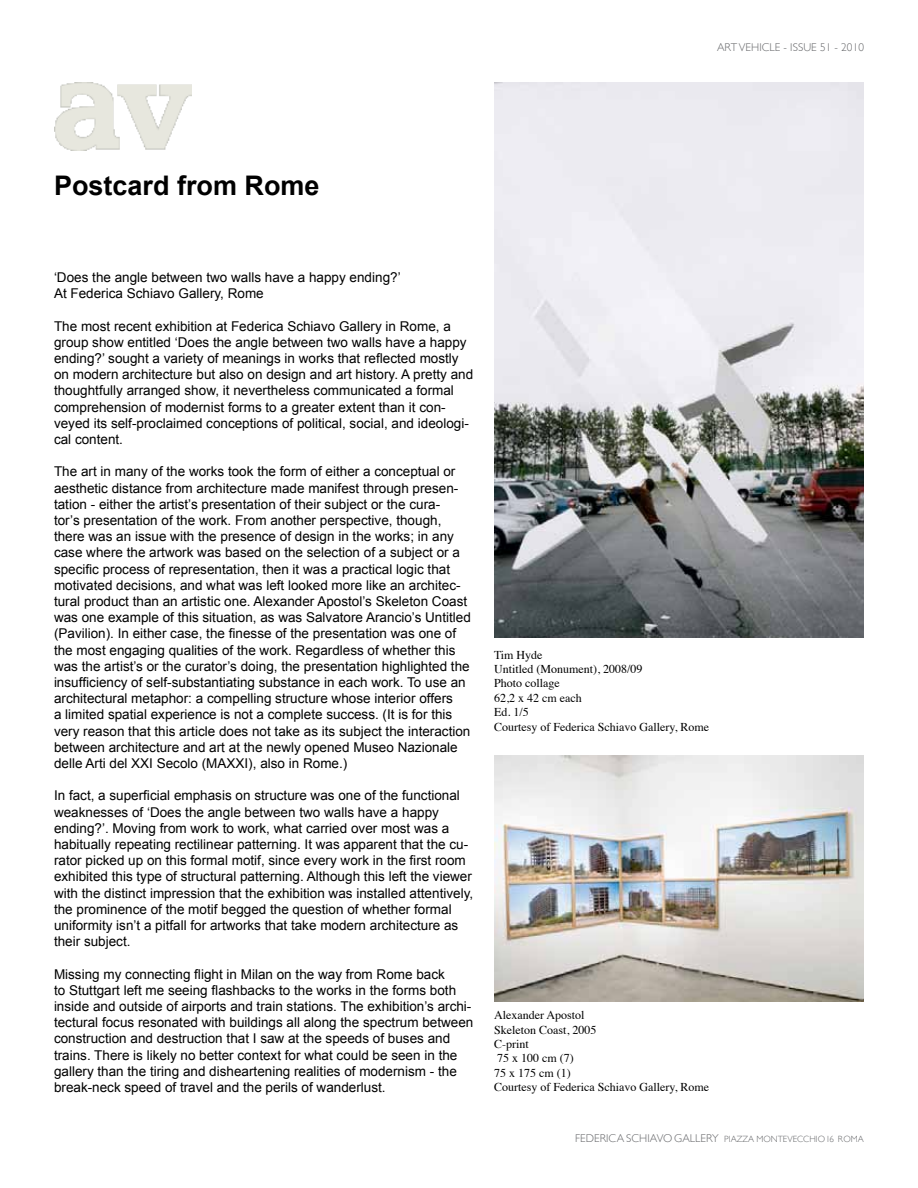
<style>
.page{position:relative;width:918px;height:1188px;background:#fff}
.page>*{position:absolute;margin:0;border:0;box-sizing:border-box;transform-origin:0 0}
.t1{font:700 27px "Arial";color:#000}
.t2{font:13.5px/16.2px "Arial";color:#000}
.t3{font:12px/14.4px "Times";color:#000}
.t4{font:300 11.25px "Gill Sans";letter-spacing:.005em;color:#656669}
.t5{font:300 9px "Gill Sans";color:#656669}
.s1{font-size:11.25px}
</style>
<div class="page">
<img style="left:54px;top:82px;width:137px;height:69px">
<img style="left:494px;top:82px;width:370px;height:555px">
<img style="left:494px;top:756px;width:370px;height:245px">
<p class="t4" style="left:717px;top:41px;width:148px">ART VEHICLE - ISSUE 51 - 2010</p>
<h1 class="t1" style="left:54px;top:168px;width:267px">Postcard from Rome</h1>
<p class="t2" style="left:54px;top:269px;width:348px">‘Does the angle between two walls have a happy ending?’<br>At Federica Schiavo Gallery, Rome</p>
<p class="t2" style="left:54px;top:318px;width:421px">The most recent exhibition at Federica Schiavo Gallery in Rome, a group show entitled ‘Does the angle between two walls have a happy ending?’ sought a variety of meanings in works that reflected mostly on modern architecture but also on design and art history. A pretty and thoughtfully arranged show, it nevertheless communicated a formal comprehension of modernist forms to a greater extent than it con&shy;veyed its self-proclaimed conceptions of political, social, and ideologi&shy;cal content.</p>
<p class="t2" style="left:54px;top:464px;width:418px">The art in many of the works took the form of either a conceptual or aesthetic distance from architecture made manifest through presen&shy;tation - either the artist’s presentation of their subject or the cura-<br>tor’s presentation of the work. From another perspective, though, there was an issue with the presence of design in the works; in any case where the artwork was based on the selection of a subject or a specific process of representation, then it was a practical logic that motivated decisions, and what was left looked more like an architec&shy;tural product than an artistic one. Alexander Apostol’s Skeleton Coast was one example of this situation, as was Salvatore Arancio’s Untitled (Pavilion). In either case, the finesse of the presentation was one of the most engaging qualities of the work. Regardless of whether this was the artist’s or the curator’s doing, the presentation highlighted the insufficiency of self-substantiating substance in each work. To use an architectural metaphor: a compelling structure whose interior offers<br>a limited spatial experience is not a complete success. (It is for this very reason that this article does not take as its subject the interaction between architecture and art at the newly opened Museo Nazionale delle Arti del XXI Secolo (MAXXI), also in Rome.)</p>
<p class="t2" style="left:54px;top:788px;width:421px">In fact, a superficial emphasis on structure was one of the functional weaknesses of ‘Does the angle between two walls have a happy ending?’. Moving from work to work, what carried over most was a habitually repeating rectilinear patterning. It was apparent that the cu&shy;rator picked up on this formal motif, since every work in the first room exhibited this type of structural patterning. Although this left the viewer with the distinct impression that the exhibition was installed attentively, the prominence of the motif begged the question of whether formal uniformity isn’t a pitfall for artworks that take modern architecture as their subject.</p>
<p class="t2" style="left:54px;top:966px;width:421px">Missing my connecting flight in Milan on the way from Rome back<br>to Stuttgart left me seeing flashbacks to the works in the forms both inside and outside of airports and train stations. The exhibition’s archi&shy;tectural focus resonated with buildings all along the spectrum between construction and destruction that I saw at the speeds of buses and trains. There is likely no better context for what could be seen in the gallery than the tiring and disheartening realities of modernism - the break-neck speed of travel and the perils of wanderlust.</p>
<p class="t3" style="left:494px;top:646px;width:217px">Tim Hyde<br>Untitled (Monument), 2008/09<br>Photo collage<br>62,2 x 42 cm each<br>Ed. 1/5<br>Courtesy of Federica Schiavo Gallery, Rome</p>
<p class="t3" style="left:494px;top:1007px;width:217px">Alexander Apostol<br>Skeleton Coast, 2005<br>C-print<br>75 x 100 cm (7)<br>75 x 175 cm (1)<br>Courtesy of Federica Schiavo Gallery, Rome</p>
<p class="t5" style="left:575px;top:1134px;width:290px"><span class="s1">FEDERICA SCHIAVO GALLERY</span> PIAZZA MONTEVECCHIO 16 ROMA</p>
</div>
